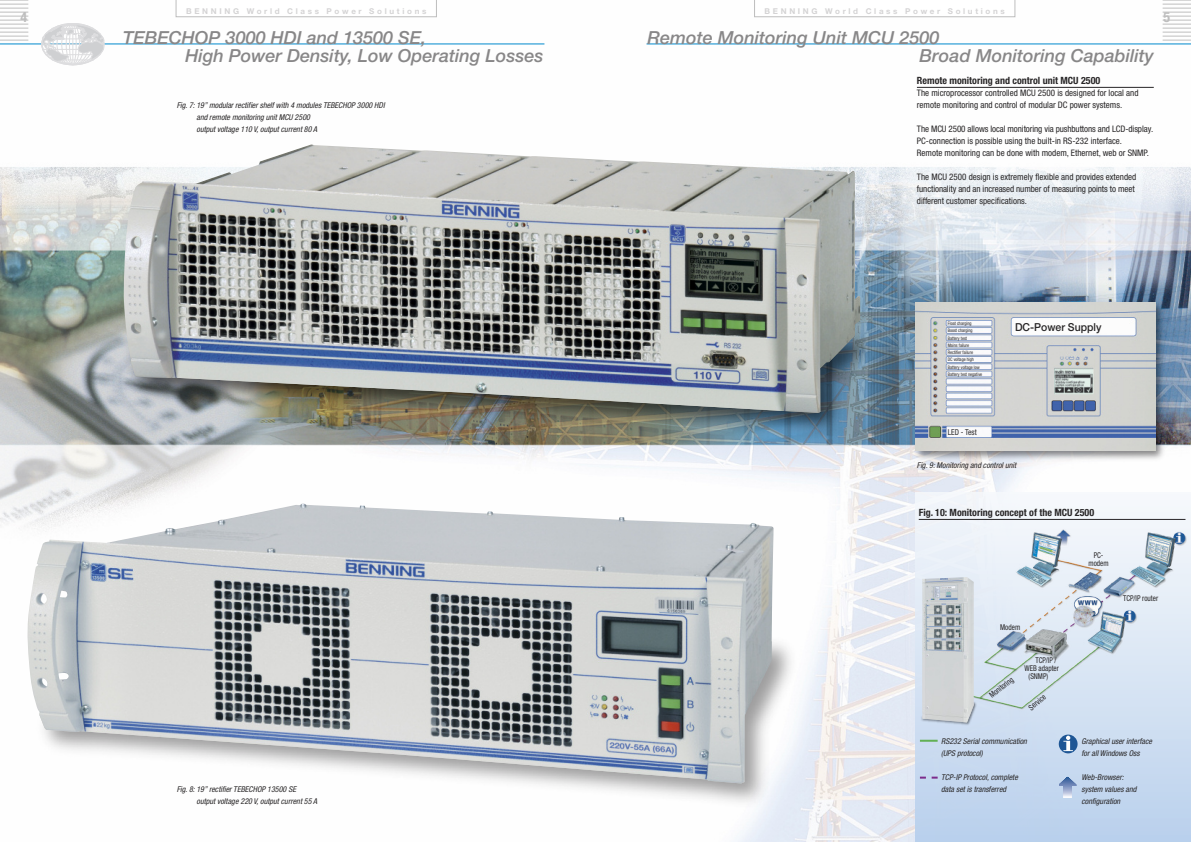
<style>
.page{position:relative;width:1191px;height:842px;background:#fff}
.page>*{position:absolute;margin:0;border:0;box-sizing:border-box;transform-origin:0 0}
.t1{font:italic 500 18px/18.6px "Helvetica Neue LT Pro";color:#888788}
.t2{font:700 condensed 14px "Helvetica Neue LT Pro";color:#bebebe}
.t3{font:500 11px "Helvetica Neue LT Pro";color:#272526;scale:.95 1}
.t4{font:700 condensed 10px "Helvetica Neue LT Pro";color:#272526}
.t5{font:condensed 9px/12px "Helvetica Neue LT Pro";color:#272526}
.t6{font:condensed 8.1px "Helvetica Neue LT Pro";color:#272526;scale:.95 1}
.t7{font:italic condensed 8px/12px "Helvetica Neue LT Pro";color:#272526}
.t8{font:condensed 8px/8px "Helvetica Neue LT Pro";color:#272526;text-align:center;scale:.9 1}
.t9{font:700 8px "Helvetica Neue LT Pro";letter-spacing:.335em;color:#d4d3d4}
.t10{font:condensed 4.7px/7.3px "Helvetica Neue LT Pro";color:#272526;scale:.95 1}
</style>
<div class="page">
<img style="left:0;top:0;width:1191px;height:842px">
<svg style="left:916px;top:492px;width:274px;height:350px"></svg>
<img style="left:91px;top:327px;width:798px;height:117px">
<svg style="left:1058px;top:734px;width:19px;height:19px"></svg>
<svg style="left:1063px;top:736px;width:10px;height:15px"></svg>
<svg style="left:1058px;top:777px;width:18px;height:21px"></svg>
<svg style="left:920px;top:740px;width:17px;height:2px"></svg>
<svg style="left:920px;top:777px;width:17px;height:2px"></svg>
<img style="left:911px;top:298px;width:256px;height:166px">
<img style="left:916px;top:302px;width:239px;height:149px">
<img style="left:124px;top:144px;width:736px;height:269px">
<svg style="left:0;top:0;width:28px;height:41px"></svg>
<hr style="left:0;top:44px;width:544px;height:1px;background:#0089cd">
<hr style="left:73px;top:24px;width:1px;height:41px;background:#dddddf">
<div style="left:41px;top:23px;width:63px;height:42px;border:1px solid #dddddf;border-radius:50%"></div>
<svg style="left:42px;top:24px;width:62px;height:38px"></svg>
<svg style="left:1162px;top:0;width:29px;height:41px"></svg>
<hr style="left:646px;top:44px;width:545px;height:1px;background:#0089cd">
<img style="left:916px;top:524px;width:275px;height:195px">
<img style="left:912px;top:699px;width:73px;height:33px">
<img style="left:922px;top:577px;width:51px;height:145px">
<img style="left:7px;top:634px;width:805px;height:194px">
<img style="left:27px;top:503px;width:746px;height:280px">
<hr style="left:918px;top:519px;width:267px;height:1px;background:#272526">
<svg style="left:754px;top:0;width:261px;height:17px"></svg>
<svg style="left:176px;top:0;width:261px;height:17px"></svg>
<hr style="left:917px;top:87px;width:236px;height:1px;background:#272526">
<p class="t9" style="left:186px;top:8px;width:242px">BENNING World Class Power Solutions</p>
<p class="t9" style="left:764px;top:8px;width:242px">BENNING World Class Power Solutions</p>
<h2 class="t2" style="left:21px;top:12px;width:8px">4</h2>
<h2 class="t2" style="left:1163px;top:12px;width:8px">5</h2>
<h1 class="t1" style="left:186px;top:30px;width:359px;text-indent:-63px">TEBECHOP 3000 HDI and 13500 SE,<br>High Power Density, Low Operating Losses</h1>
<p class="t7" style="left:196px;top:100px;width:190px;text-indent:-20px">Fig. 7: 19” modular rectifier shelf with 4 modules TEBECHOP 3000 HDI and remote monitoring unit MCU 2500<br>output voltage 110 V, output current 80 A</p>
<p class="t7" style="left:196px;top:784px;width:122px;text-indent:-20px">Fig. 8: 19” rectifier TEBECHOP 13500 SE<br>output voltage 220 V, output current 55 A</p>
<h1 class="t1" style="left:919px;top:30px;width:236px;text-indent:-272px">Remote Monitoring Unit MCU 2500<br>Broad Monitoring Capability</h1>
<p class="t4" style="left:917px;top:77px;width:185px">Remote monitoring and control unit MCU 2500</p>
<p class="t5" style="left:917px;top:88px;width:223px">The microprocessor controlled MCU 2500 is designed for local and remote monitoring and control of modular DC power systems.</p>
<p class="t5" style="left:917px;top:124px;width:238px">The MCU 2500 allows local monitoring via pushbuttons and LCD-display.<br>PC-connection is possible using the built-in RS-232 interface.<br>Remote monitoring can be done with modem, Ethernet, web or SNMP.</p>
<p class="t5" style="left:917px;top:172px;width:221px">The MCU 2500 design is extremely flexible and provides extended functionality and an increased number of measuring points to meet different customer specifications.</p>
<p class="t10" style="left:947px;top:320px;width:38px">Float charging<br>Boost charging<br>Battery test<br>Mains failure<br>Rectifier failure<br>DC voltage high<br>Battery voltage low<br>Battery test negative</p>
<p class="t6" style="left:947px;top:430px;width:32px">LED - Test</p>
<p class="t3" style="left:1015px;top:323px;width:92px">DC-Power Supply</p>
<p class="t7" style="left:917px;top:460px;width:101px">Fig. 9: Monitoring and control unit</p>
<p class="t4" style="left:918px;top:509px;width:177px">Fig. 10: Monitoring concept of the MCU 2500</p>
<p class="t8" style="left:1000px;top:624px;width:24px">Modem</p>
<p class="t8" style="left:988px;top:693px;width:33px;rotate:-39deg">Monitoring</p>
<p class="t8" style="left:1035px;top:657px;width:25px">TCP/IP /</p>
<p class="t8" style="left:1024px;top:665px;width:40px">WEB adapter</p>
<p class="t8" style="left:1028px;top:673px;width:23px">(SNMP)</p>
<p class="t8" style="left:1027px;top:706px;width:23px;rotate:-39deg">Service</p>
<p class="t7" style="left:941px;top:736px;width:87px">RS232 Serial communication (UPS protocol)</p>
<p class="t7" style="left:941px;top:772px;width:78px">TCP-IP Protocol, complete data set is transferred</p>
<p class="t8" style="left:1088px;top:552px;width:24px">PC&shy;modem</p>
<p class="t8" style="left:1123px;top:595px;width:40px">TCP/IP router</p>
<p class="t7" style="left:1081px;top:736px;width:72px">Graphical user interface for all Windows Oss</p>
<p class="t7" style="left:1081px;top:772px;width:56px">Web-Browser: system values and configuration</p>
</div>
